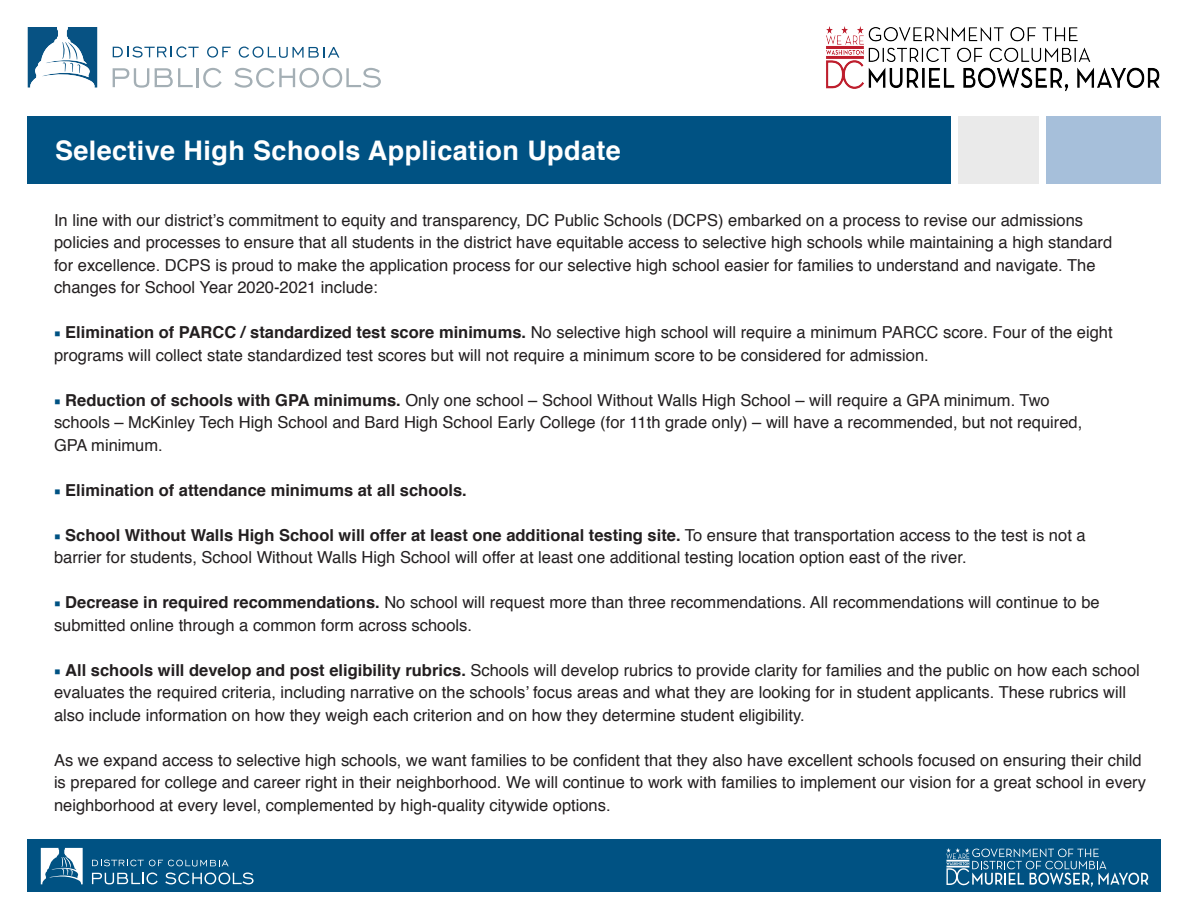
<style>
.page{position:relative;width:1188px;height:918px;background:#fff}
.page>*{position:absolute;margin:0;border:0;box-sizing:border-box;transform-origin:0 0}
.t1{font:700 27px "Helvetica";letter-spacing:.015em;color:#fff}
.t2{font:16.5px/22.5px "Helvetica";color:#231f20}
.t3{font:700 16.5px "Helvetica";color:#231f20}
.s1{font-family:"Minion Pro";color:#005283}
.s2{font-weight:700}
.s3{font-family:"Minion Pro";font-weight:400;color:#005283}
</style>
<div class="page">
<svg style="left:28px;top:27px;width:69px;height:61px"></svg>
<svg style="left:113px;top:46px;width:86px;height:12px"></svg>
<svg style="left:207px;top:46px;width:24px;height:12px"></svg>
<svg style="left:239px;top:47px;width:100px;height:11px"></svg>
<svg style="left:113px;top:68px;width:36px;height:20px"></svg>
<svg style="left:155px;top:68px;width:38px;height:19px"></svg>
<hr style="left:196px;top:68px;width:3px;height:19px;background:#a4afb5">
<svg style="left:203px;top:68px;width:19px;height:20px"></svg>
<svg style="left:234px;top:68px;width:147px;height:20px"></svg>
<div style="left:27px;top:839px;width:1134px;height:53px;background:#005283"></div>
<svg style="left:41px;top:848px;width:42px;height:36px"></svg>
<svg style="left:92px;top:860px;width:137px;height:6px"></svg>
<svg style="left:92px;top:873px;width:66px;height:11px"></svg>
<svg style="left:165px;top:873px;width:89px;height:11px"></svg>
<svg style="left:946px;top:848px;width:202px;height:39px"></svg>
<div style="left:28px;top:117px;width:923px;height:67px;background:#005283"></div>
<div style="left:1046px;top:117px;width:115px;height:67px;background:#a6bfda"></div>
<div style="left:958px;top:117px;width:81px;height:67px;background:#eaeaea"></div>
<img style="left:826px;top:26px;width:334px;height:66px">
<p class="t1" style="left:55px;top:129px;width:567px">Selective High Schools Application Update</p>
<p class="t2" style="left:54px;top:209px;width:1060px">In line with our district’s commitment to equity and transparency, DC Public Schools (DCPS) embarked on a process to revise our admissions policies and processes to ensure that all students in the district have equitable access to selective high schools while maintaining a high standard for excellence. DCPS is proud to make the application process for our selective high school easier for families to understand and navigate. The changes for School Year 2020-2021 include:</p>
<p class="t2" style="left:54px;top:322px;width:1060px"><span class="s1">■</span> <span class="s2">Elimination of PARCC / standardized test score minimums.</span> No selective high school will require a minimum PARCC score. Four of the eight programs will collect state standardized test scores but will not require a minimum score to be considered for admission.</p>
<p class="t2" style="left:54px;top:389px;width:1030px"><span class="s1">■</span> <span class="s2">Reduction of schools with GPA minimums.</span> Only one school – School Without Walls High School – will require a GPA minimum. Two schools – McKinley Tech High School and Bard High School Early College (for 11th grade only) – will have a recommended, but not required,<br>GPA minimum.</p>
<p class="t3" style="left:54px;top:477px;width:414px"><span class="s3">■</span> Elimination of attendance minimums at all schools.</p>
<p class="t2" style="left:54px;top:524px;width:1033px"><span class="s1">■</span> <span class="s2">School Without Walls High School will offer at least one additional testing site.</span> To ensure that transportation access to the test is not a barrier for students, School Without Walls High School will offer at least one additional testing location option east of the river.</p>
<p class="t2" style="left:54px;top:592px;width:1047px"><span class="s1">■</span> <span class="s2">Decrease in required recommendations.</span> No school will request more than three recommendations. All recommendations will continue to be submitted online through a common form across schools.</p>
<p class="t2" style="left:54px;top:659px;width:1087px"><span class="s1">■</span> <span class="s2">All schools will develop and post eligibility rubrics.</span> Schools will develop rubrics to provide clarity for families and the public on how each school evaluates the required criteria, including narrative on the schools’ focus areas and what they are looking for in student applicants. These rubrics will also include information on how they weigh each criterion and on how they determine student eligibility.</p>
<p class="t2" style="left:54px;top:749px;width:1093px">As we expand access to selective high schools, we want families to be confident that they also have excellent schools focused on ensuring their child is prepared for college and career right in their neighborhood. We will continue to work with families to implement our vision for a great school in every neighborhood at every level, complemented by high-quality citywide options.</p>
</div>
